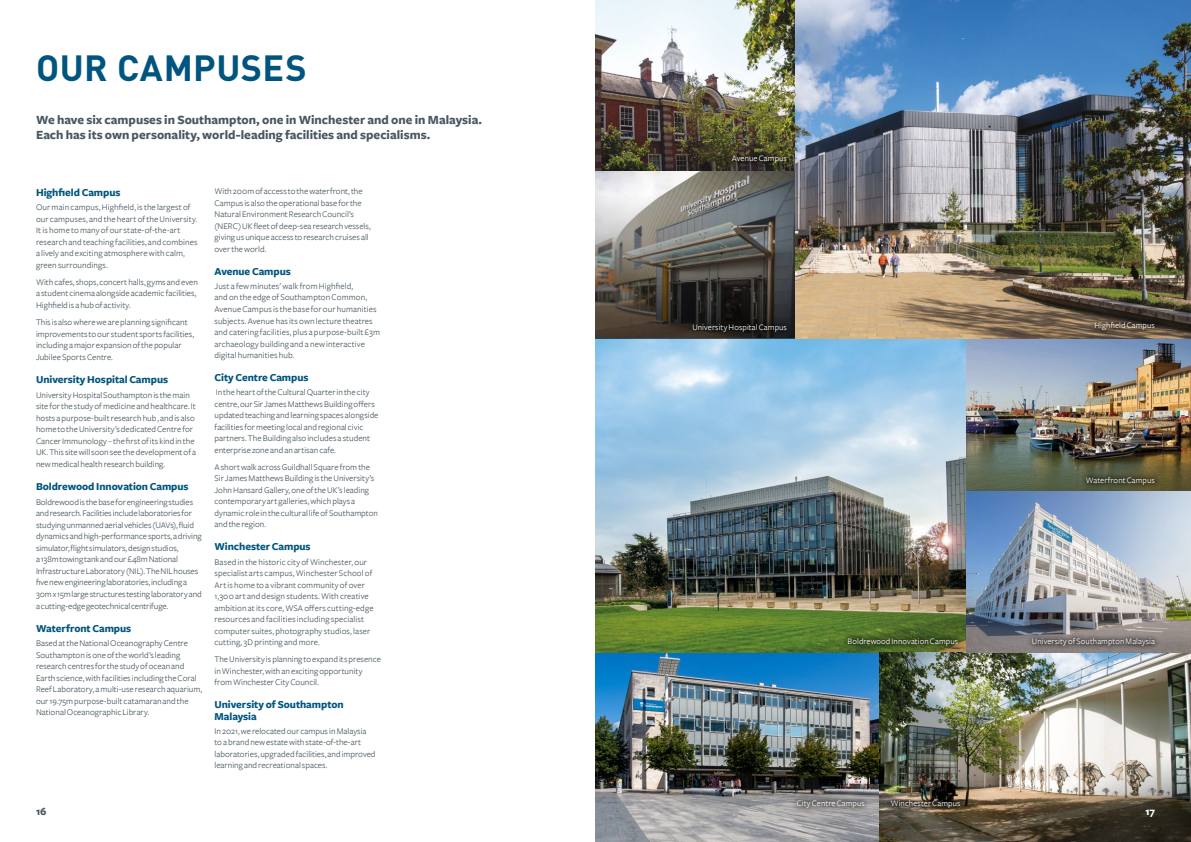
<style>
.page{position:relative;width:1191px;height:842px;background:#fff}
.page>*{position:absolute;margin:0;border:0;box-sizing:border-box;transform-origin:0 0}
._01_Header{font:700 36px "DINOT";letter-spacing:.01em;color:#00557f}
._05_Introduction{font:700 13px/15px "Freight Sans";color:#495961}
._03_Header{font:700 11px/11.5px "Freight Sans";letter-spacing:-.005em;color:#00557f}
.t1{font:700 11px "Freight Sans";color:#495961}
.t2{font:700 11px "Freight Sans";color:#fff}
.Body_9pt{font:9px/11.5px "Freight Sans";color:#495961}
.Caption_small{font:8.6px "Freight Sans";letter-spacing:.01em;color:#fff}
</style>
<div class="page">
<img style="left:595px;top:652px;width:284px;height:190px">
<img style="left:595px;top:338px;width:371px;height:314px">
<svg style="left:595px;top:170px;width:200px;height:168px;background:#6c6a66"></svg>
<img style="left:966px;top:338px;width:225px;height:153px">
<img style="left:966px;top:491px;width:225px;height:161px">
<img style="left:879px;top:652px;width:312px;height:190px">
<div style="left:1026px;top:633px;width:134px;height:19px;background:#000;opacity:.85"></div>
<div style="left:686px;top:319px;width:106px;height:19px;background:#000;opacity:.85"></div>
<div style="left:1080px;top:471px;width:80px;height:20px;background:#000;opacity:.85"></div>
<img style="left:596px;top:0;width:199px;height:170px">
<div style="left:885px;top:795px;width:81px;height:19px;background:#000;opacity:.85"></div>
<div style="left:791px;top:795px;width:79px;height:19px;background:#000;opacity:.85"></div>
<img style="left:795px;top:0;width:396px;height:338px">
<div style="left:1088px;top:317px;width:72px;height:20px;background:#000;opacity:.85"></div>
<div style="left:842px;top:632px;width:122px;height:19px;background:#000;opacity:.85"></div>
<div style="left:726px;top:150px;width:66px;height:19px;background:#000;opacity:.85"></div>
<p class="_01_Header" style="left:36px;top:45px;width:272px">OUR CAMPUSES</p>
<p class="_05_Introduction" style="left:36px;top:113px;width:448px">We have six campuses in Southampton, one in Winchester and one in Malaysia.<br>Each has its own personality, world-leading facilities and specialisms.</p>
<p class="_03_Header" style="left:36px;top:187px;width:86px">Highfield Campus</p>
<p class="Body_9pt" style="left:36px;top:202px;width:163px">Our main campus, Highfield, is the largest of our campuses, and the heart of the University.<br>It is home to many of our state-of-the-art research and teaching facilities, and combines a lively and exciting atmosphere with calm, green surroundings.</p>
<p class="Body_9pt" style="left:36px;top:276px;width:163px">With cafes, shops, concert halls, gyms and even a student cinema alongside academic facilities,<br>Highfield is a hub of activity.</p>
<p class="Body_9pt" style="left:36px;top:316px;width:159px;line-height:11.8px">This is also where we are planning significant improvements to our student sports facilities, including a major expansion of the popular Jubilee Sports Centre.</p>
<p class="_03_Header" style="left:36px;top:374px;width:134px">University Hospital Campus</p>
<p class="Body_9pt" style="left:36px;top:389px;width:162px">University Hospital Southampton is the main site for the study of medicine and healthcare. It hosts a purpose-built research hub , and is also home to the University’s dedicated Centre for Cancer Immunology – the first of its kind in the UK. This site will soon see the development of a new medical health research building.</p>
<p class="_03_Header" style="left:36px;top:481px;width:154px">Boldrewood Innovation Campus</p>
<p class="Body_9pt" style="left:36px;top:496px;width:167px">Boldrewood is the base for engineering studies and research. Facilities include laboratories for studying unmanned aerial vehicles (UAVs), fluid dynamics and high-performance sports, a driving simulator, flight simulators, design studios,<br>a 138m towing tank and our £48m National Infrastructure Laboratory (NIL). The NIL houses five new engineering laboratories, including a 30m x 15m large structures testing laboratory and a cutting-edge geotechnical centrifuge.</p>
<p class="_03_Header" style="left:36px;top:623px;width:97px">Waterfront Campus</p>
<p class="Body_9pt" style="left:36px;top:638px;width:168px">Based at the National Oceanography Centre Southampton is one of the world’s leading research centres for the study of ocean and Earth science, with facilities including the Coral Reef Laboratory, a multi-use research aquarium, our 19.75m purpose-built catamaran and the National Oceanographic Library.</p>
<p class="Body_9pt" style="left:214px;top:186px;width:158px">With 200m of access to the waterfront, the Campus is also the operational base for the Natural Environment Research Council’s (NERC) UK fleet of deep-sea research vessels, giving us unique access to research cruises all over the world.</p>
<p class="_03_Header" style="left:214px;top:266px;width:78px">Avenue Campus</p>
<p class="Body_9pt" style="left:214px;top:280px;width:167px">Just a few minutes’ walk from Highfield,<br>and on the edge of Southampton Common, Avenue Campus is the base for our humanities subjects. Avenue has its own lecture theatres and catering facilities, plus a purpose-built £3m archaeology building and a new interactive digital humanities hub.</p>
<p class="_03_Header" style="left:214px;top:372px;width:96px">City Centre Campus</p>
<p class="Body_9pt" style="left:214px;top:387px;width:165px">In the heart of the Cultural Quarter in the city centre, our Sir James Matthews Building offers updated teaching and learning spaces alongside facilities for meeting local and regional civic partners. The Building also includes a student enterprise zone and an artisan cafe.</p>
<p class="Body_9pt" style="left:214px;top:461px;width:165px">A short walk across Guildhall Square from the Sir James Matthews Building is the University’s John Hansard Gallery, one of the UK’s leading contemporary art galleries, which plays a dynamic role in the cultural life of Southampton and the region.</p>
<p class="_03_Header" style="left:214px;top:541px;width:98px">Winchester Campus</p>
<p class="Body_9pt" style="left:214px;top:556px;width:161px">Based in the historic city of Winchester, our specialist arts campus, Winchester School of Art is home to a vibrant community of over 1,300 art and design students. With creative ambition at its core, WSA offers cutting-edge resources and facilities including specialist computer suites, photography studios, laser cutting, 3D printing and more.</p>
<p class="Body_9pt" style="left:214px;top:654px;width:168px">The University is planning to expand its presence in Winchester, with an exciting opportunity from Winchester City Council.</p>
<p class="_03_Header" style="left:214px;top:699px;width:131px">University of Southampton<br>Malaysia</p>
<p class="Body_9pt" style="left:214px;top:725px;width:163px">In 2021, we relocated our campus in Malaysia to a brand new estate with state-of-the-art laboratories, upgraded facilities, and improved learning and recreational spaces.</p>
<p class="Caption_small" style="left:732px;top:154px;width:57px">Avenue Campus</p>
<p class="Caption_small" style="left:692px;top:322px;width:96px">University Hospital Campus</p>
<p class="Caption_small" style="left:847px;top:636px;width:112px">Boldrewood Innovation Campus</p>
<p class="Caption_small" style="left:1094px;top:321px;width:62px">Highfield Campus</p>
<p class="Caption_small" style="left:1085px;top:475px;width:71px">Waterfront Campus</p>
<p class="Caption_small" style="left:1032px;top:637px;width:125px">University of Southampton Malaysia</p>
<p class="Caption_small" style="left:797px;top:799px;width:70px">City Centre Campus</p>
<p class="Caption_small" style="left:891px;top:799px;width:71px">Winchester Campus</p>
<p class="t1" style="left:36px;top:806px;width:12px">16</p>
<p class="t2" style="left:1145px;top:806px;width:11px">17</p>
</div>
